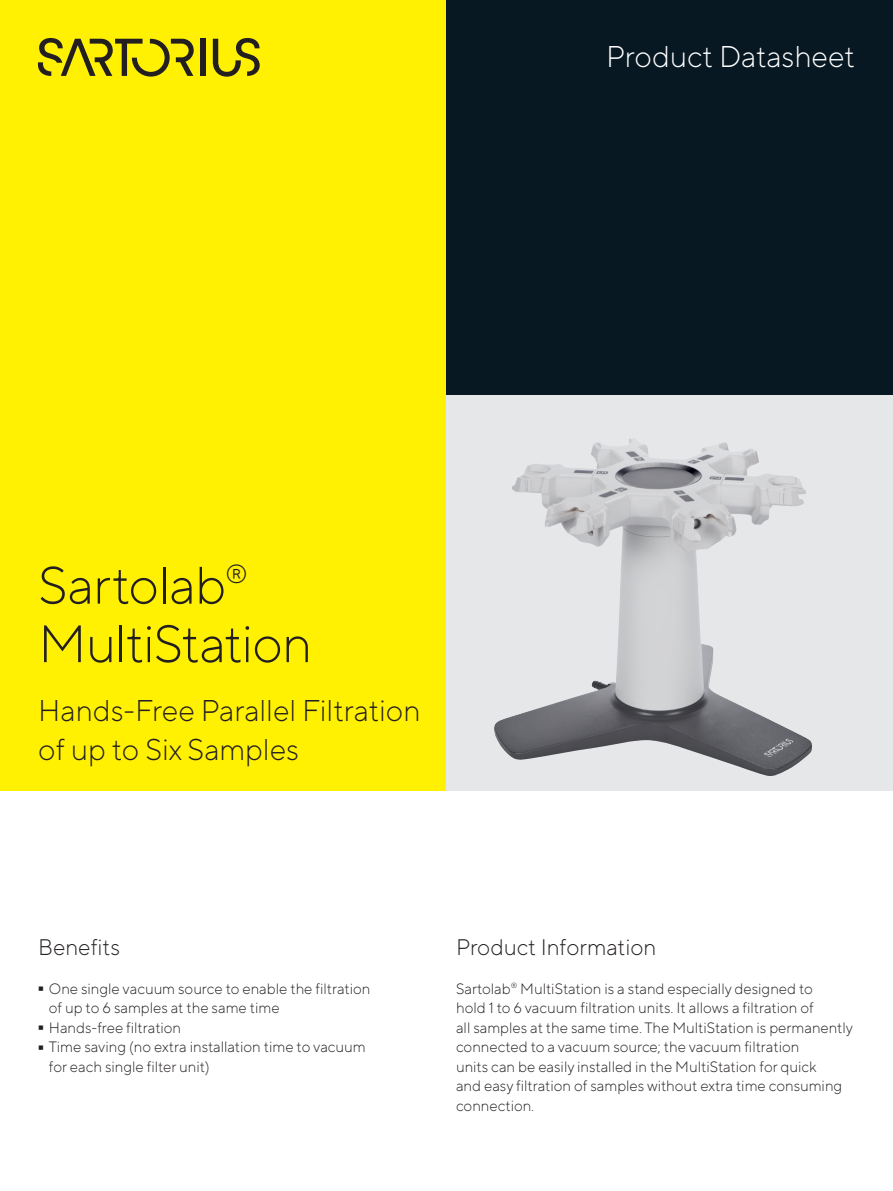
<style>
.page{position:relative;width:893px;height:1191px;background:#fff}
.page>*{position:absolute;margin:0;border:0;box-sizing:border-box;transform-origin:0 0}
.t1{font:300 95.25px "TT Norms Pro";color:#231f20;scale:.16 1}
.t2{font:300 52.5px/58.5px "TT Norms Pro";letter-spacing:-.015em;color:#231f20}
.t3{font:300 30px/39px "TT Norms Pro";color:#231f20}
.t4{font:300 30px "TT Norms Pro";color:#fff}
.t5{font:300 22.5px "TT Norms Pro";color:#231f20}
.t6{font:300 15px/19.5px "TT Norms Pro";color:#231f20}
</style>
<div class="page">
<div style="left:0;top:0;width:446px;height:791px;background:#fff101"></div>
<div style="left:446px;top:0;width:447px;height:395px;background:#071822"></div>
<div style="left:446px;top:395px;width:447px;height:396px;background:#e6e7e9"></div>
<img style="left:494px;top:439px;width:318px;height:337px">
<div style="left:200px;top:39px;width:5px;height:37px;background:#231f20"></div>
<svg style="left:213px;top:38px;width:47px;height:39px"></svg>
<svg style="left:38px;top:38px;width:156px;height:39px"></svg>
<h3 class="t4" style="left:606px;top:35px;width:250px">Product Datasheet</h3>
<h2 class="t2" style="left:38px;top:552px;width:275px">Sartolab<sup>®<br></sup>MultiStation</h2>
<h3 class="t3" style="left:38px;top:688px;width:384px">Hands-Free Parallel Filtration of up to Six Samples</h3>
<h3 class="t5" style="left:38px;top:930px;width:83px">Benefits</h3>
<h1 class="t1" style="left:38px;top:915px;width:38px">-</h1>
<p class="t6" style="left:49px;top:977px;width:323px">One single vacuum source to enable the filtration of up to 6 samples at the same time</p>
<h1 class="t1" style="left:38px;top:954px;width:38px">-</h1>
<p class="t6" style="left:49px;top:1016px;width:134px">Hands-free filtration</p>
<h1 class="t1" style="left:38px;top:973px;width:38px">-</h1>
<p class="t6" style="left:49px;top:1036px;width:318px">Time saving (no extra installation time to vacuum for each single filter unit)</p>
<h3 class="t5" style="left:456px;top:930px;width:202px">Product Information</h3>
<p class="t6" style="left:456px;top:977px;width:398px">Sartolab<sup>®</sup> MultiStation is a stand especially designed to<br>hold 1 to 6 vacuum filtration units. It allows a filtration of<br>all samples at the same time. The MultiStation is permanently connected to a vacuum source; the vacuum filtration<br>units can be easily installed in the MultiStation for quick<br>and easy filtration of samples without extra time consuming connection.</p>
</div>
